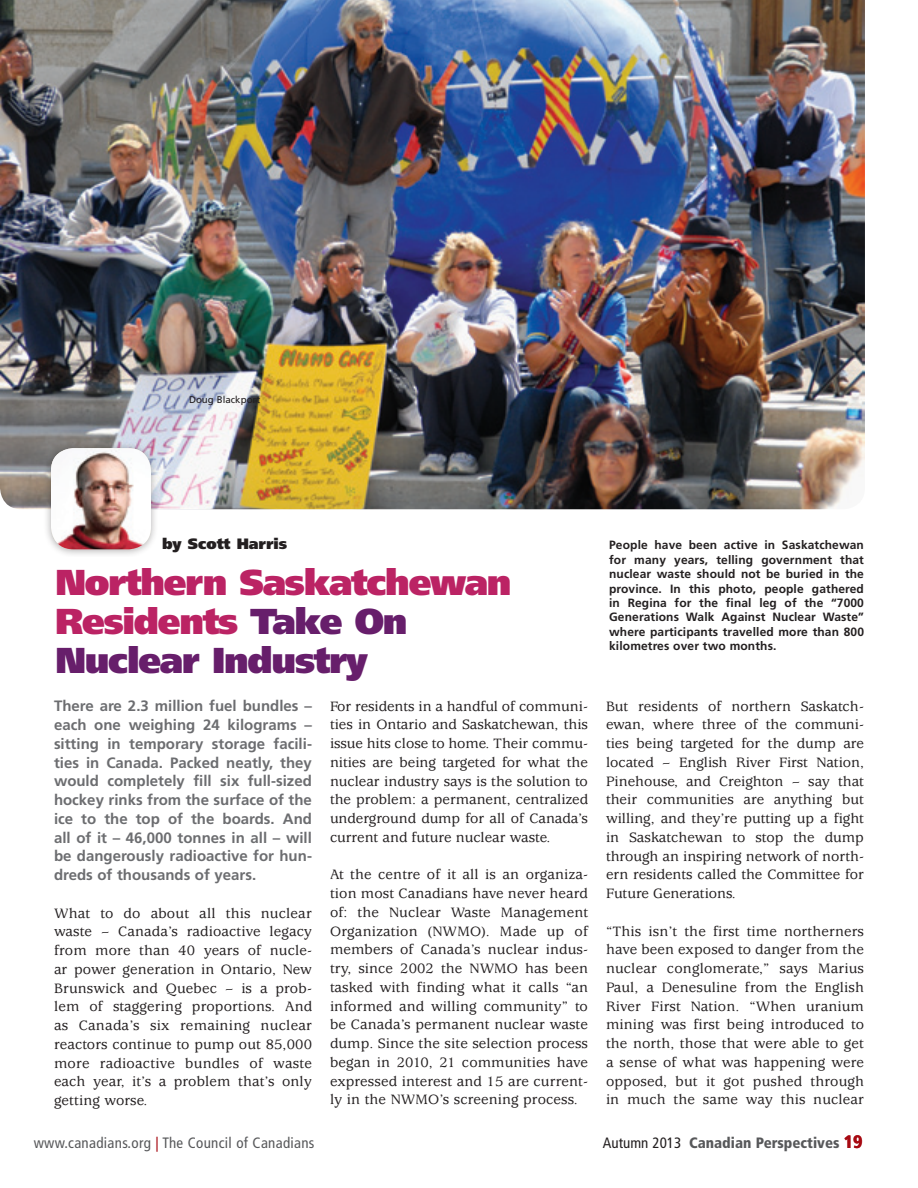
<style>
.page{position:relative;width:918px;height:1188px;background:#fff}
.page>*{position:absolute;margin:0;border:0;box-sizing:border-box;transform-origin:0 0}
.Feature_Headline{font:900 36px/39px "Frutiger";letter-spacing:-.035em;color:#bb2364}
.columnSubs{font:900 condensed 18px "Frutiger";color:#a70a12}
.Normal__Web{font:500 15px/18.8px "Usherwood";letter-spacing:.01em;color:#231f20;text-align:justify}
.introTxt{font:700 15px/18.8px "Frutiger";color:#6c6d70;text-align:justify}
.columnSubs-2{font:condensed 15px "Frutiger";letter-spacing:.02em;color:#57585a}
.columnSubs-3{font:900 condensed 15px "Frutiger";color:#57585a}
.byline{font:900 15px "Frutiger";color:#231f20}
.cutline{font:700 12px/14.4px "Frutiger";letter-spacing:.01em;color:#231f20;text-align:justify}
.cutline-2{font:9.75px "Frutiger";color:#231f20}
.s1{color:#671e6b}
.s2{color:#a70a12}
.s3{font-weight:400;color:#231f20}
</style>
<div class="page">
<img style="left:0;top:0;width:865px;height:509px">
<div style="left:43px;top:440px;width:116px;height:117px;background:#231f20;opacity:.35"></div>
<img style="left:51px;top:448px;width:100px;height:101px">
<p class="cutline-2" style="left:189px;top:394px;width:73px">Doug Blackport</p>
<p class="byline" style="left:162px;top:534px;width:127px">by Scott Harris</p>
<p class="Feature_Headline" style="left:56px;top:563px;width:458px">Northern Saskatchewan<br>Residents <span class="s1">Take On<br>Nuclear Industry</span></p>
<p class="introTxt" style="left:54px;top:697px;width:260px">There are 2.3 million fuel bundles – each one weighing 24 kilograms – sitting in temporary storage facili&shy;ties in Canada. Packed neatly, they would completely fill six full-sized hockey rinks from the surface of the ice to the top of the boards. And all of it – 46,000 tonnes in all – will be dangerously radioactive for hun&shy;dreds of thousands of years.</p>
<p class="Normal__Web" style="left:54px;top:904px;width:260px">What to do about all this nuclear waste – Canada’s radioactive legacy from more than 40 years of nucle&shy;ar power generation in Ontario, New Brunswick and Quebec – is a prob&shy;lem of staggering proportions. And as Canada’s six remaining nuclear reactors continue to pump out 85,000 more radioactive bundles of waste each year, it’s a problem that’s only getting worse.</p>
<p class="Normal__Web" style="left:330px;top:697px;width:260px">For residents in a handful of communi&shy;ties in Ontario and Saskatchewan, this issue hits close to home. Their commu&shy;nities are being targeted for what the nuclear industry says is the solution to the problem: a permanent, centralized underground dump for all of Canada’s current and future nuclear waste.</p>
<p class="Normal__Web" style="left:330px;top:865px;width:260px">At the centre of it all is an organiza&shy;tion most Canadians have never heard of: the Nuclear Waste Management Organization (NWMO). Made up of members of Canada’s nuclear indus&shy;try, since 2002 the NWMO has been tasked with finding what it calls “an informed and willing community” to be Canada’s permanent nuclear waste dump. Since the site selection process began in 2010, 21 communities have expressed interest and 15 are current&shy;ly in the NWMO’s screening process.</p>
<p class="cutline" style="left:609px;top:538px;width:256px">People have been active in Saskatchewan for many years, telling government that nuclear waste should not be buried in the province. In this photo, people gathered in Regina for the final leg of the “7000<br>Generations Walk Against Nuclear Waste” where participants travelled more than 800 kilometres over two months.</p>
<p class="Normal__Web" style="left:606px;top:697px;width:260px">But residents of northern Saskatch&shy;ewan, where three of the communi&shy;ties being targeted for the dump are located – English River First Nation, Pinehouse, and Creighton – say that their communities are anything but willing, and they’re putting up a fight in Saskatchewan to stop the dump through an inspiring network of north&shy;ern residents called the Committee for Future Generations.</p>
<p class="Normal__Web" style="left:606px;top:922px;width:260px">“This isn’t the first time northerners have been exposed to danger from the nuclear conglomerate,” says Marius Paul, a Denesuline from the English River First Nation. “When uranium mining was first being introduced to the north, those that were able to get a sense of what was happening were opposed, but it got pushed through in much the same way this nuclear</p>
<p class="columnSubs-2" style="left:34px;top:1134px;width:282px">www.canadians.org <span class="s2">|</span> The Council of Canadians</p>
<p class="columnSubs-3" style="left:603px;top:1133px;width:238px"><span class="s3">Autumn 2013</span> Canadian Perspectives</p>
<p class="columnSubs" style="left:844px;top:1130px;width:20px">19</p>
</div>
